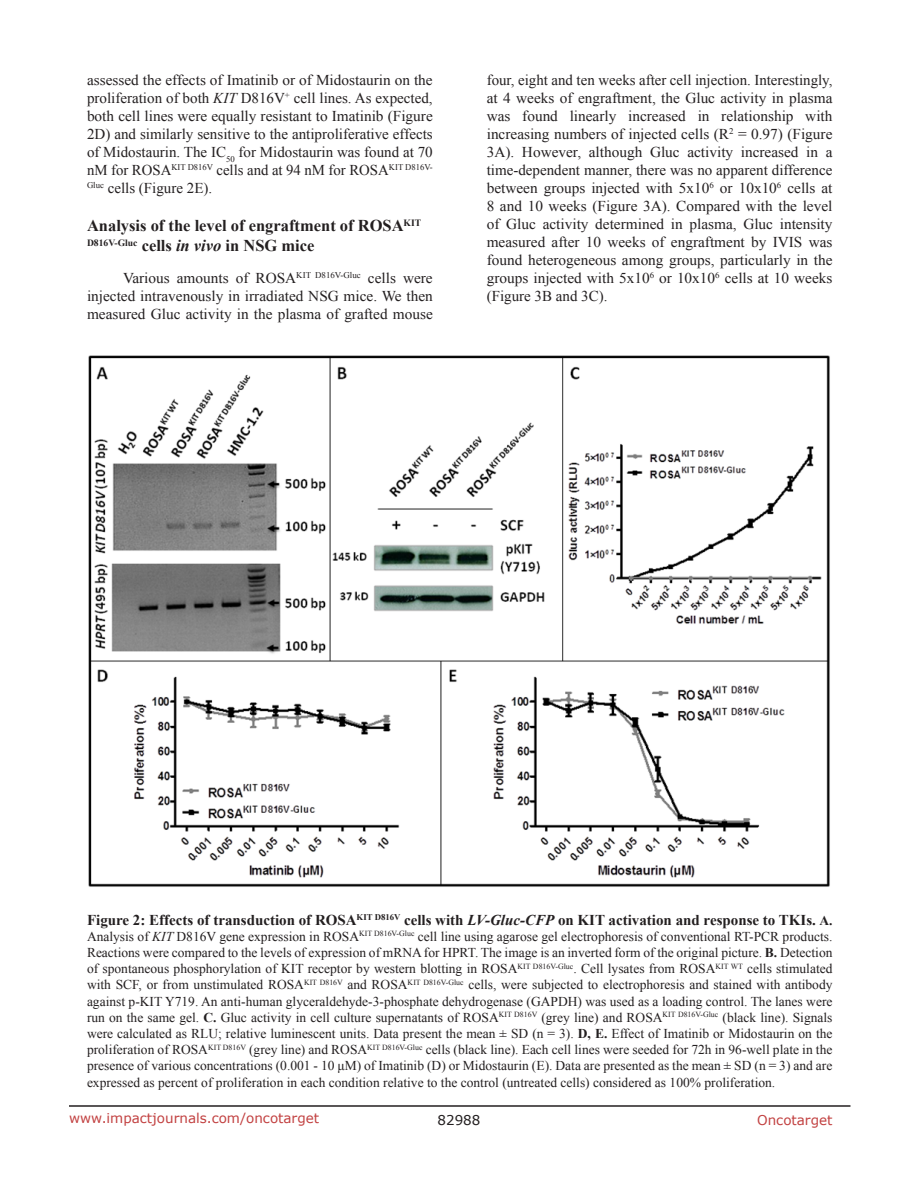
<style>
.page{position:relative;width:918px;height:1188px;background:#fff}
.page>*{position:absolute;margin:0;border:0;box-sizing:border-box;transform-origin:0 0}
.t1{font:700 16.5px/19.8px "Times New Roman";color:#231f20}
.t2{font:15px/18px "Times New Roman";color:#231f20;text-align:justify}
.t3{font:700 15px "Times New Roman";color:#231f20}
.t4{font:13.5px/16.2px "Times New Roman";color:#231f20;text-align:justify}
.t5{font:13.5px "Verdana";color:#c24141}
.t6{font:13.5px "Verdana";color:#231f20}
.s1{font-style:italic}
.s2{font-size:13.5px}
.s3{font-weight:700}
</style>
<div class="page">
<hr style="left:69px;top:1105px;width:781px;height:2px;background:#231f20">
<img style="left:89px;top:355px;width:741px;height:532px">
<p class="t2" style="left:87px;top:71px;width:347px">assessed the effects of Imatinib or of Midostaurin on the proliferation of both <span class="s1">KIT</span> D816V<sup>+</sup> cell lines. As expected, both cell lines were equally resistant to Imatinib (Figure 2D) and similarly sensitive to the antiproliferative effects of Midostaurin. The IC<sub>50</sub> for Midostaurin was found at 70 nM for ROSA<sup>KIT</sup> <sup>D816V</sup> cells and at 94 nM for ROSA<sup>KIT</sup> <sup>D816V-Gluc</sup> cells (Figure 2E).</p>
<p class="t1" style="left:87px;top:215px;width:336px">Analysis of the level of engraftment of ROSA<sup>KIT<br>D816V-Gluc</sup> cells <span class="s1">in vivo</span> in NSG mice</p>
<p class="t2" style="left:87px;top:268px;width:347px;text-indent:36px">Various amounts of ROSA<sup>KIT</sup> <sup>D816V-Gluc</sup> cells were injected intravenously in irradiated NSG mice. We then measured Gluc activity in the plasma of grafted mouse</p>
<p class="t2" style="left:487px;top:71px;width:347px">four, eight and ten weeks after cell injection. Interestingly, at 4 weeks of engraftment, the Gluc activity in plasma was found linearly increased in relationship with increasing numbers of injected cells (R<sup>2</sup> = 0.97) (Figure 3A). However, although Gluc activity increased in a time-dependent manner, there was no apparent difference between groups injected with 5x10<sup>6</sup> or 10x10<sup>6</sup> cells at 8 and 10 weeks (Figure 3A). Compared with the level of Gluc activity determined in plasma, Gluc intensity measured after 10 weeks of engraftment by IVIS was found heterogeneous among groups, particularly in the groups injected with 5x10<sup>6</sup> or 10x10<sup>6</sup> cells at 10 weeks (Figure 3B and 3C).</p>
<p class="t3" style="left:87px;top:909px;width:747px">Figure 2: Effects of transduction of ROSA<sup>KIT</sup> <sup>D816V</sup> cells with <span class="s1">LV-Gluc-CFP</span> on KIT activation and response to TKIs. <span class="s2">A.</span></p>
<p class="t4" style="left:87px;top:928px;width:747px">Analysis of <span class="s1">KIT</span> D816V gene expression in ROSA<sup>KIT</sup> <sup>D816V-Gluc</sup> cell line using agarose gel electrophoresis of conventional RT-PCR products.<br>Reactions were compared to the levels of expression of mRNA for HPRT. The image is an inverted form of the original picture. <span class="s3">B.</span> Detection of spontaneous phosphorylation of KIT receptor by western blotting in ROSA<sup>KIT</sup> <sup>D816V-Gluc</sup>. Cell lysates from ROSA<sup>KIT</sup> <sup>WT</sup> cells stimulated with SCF, or from unstimulated ROSA<sup>KIT</sup> <sup>D816V</sup> and ROSA<sup>KIT</sup> <sup>D816V-Gluc</sup> cells, were subjected to electrophoresis and stained with antibody against p-KIT Y719. An anti-human glyceraldehyde-3-phosphate dehydrogenase (GAPDH) was used as a loading control. The lanes were run on the same gel. <span class="s3">C.</span> Gluc activity in cell culture supernatants of ROSA<sup>KIT</sup> <sup>D816V</sup> (grey line) and ROSA<sup>KIT</sup> <sup>D816V-Gluc</sup> (black line). Signals were calculated as RLU; relative luminescent units. Data present the mean ± SD (n = 3). <span class="s3">D, E.</span> Effect of Imatinib or Midostaurin on the proliferation of ROSA<sup>KIT</sup> <sup>D816V</sup> (grey line) and ROSA<sup>KIT</sup> <sup>D816V-Gluc</sup> cells (black line). Each cell lines were seeded for 72h in 96-well plate in the presence of various concentrations (0.001 - 10 μM) of Imatinib (D) or Midostaurin (E). Data are presented as the mean ± SD (n = 3) and are expressed as percent of proliferation in each condition relative to the control (untreated cells) considered as 100% proliferation.</p>
<p class="t5" style="left:69px;top:1109px;width:252px">www.impactjournals.com/oncotarget</p>
<p class="t6" style="left:438px;top:1111px;width:44px">82988</p>
<p class="t5" style="left:757px;top:1111px;width:77px">Oncotarget</p>
</div>
